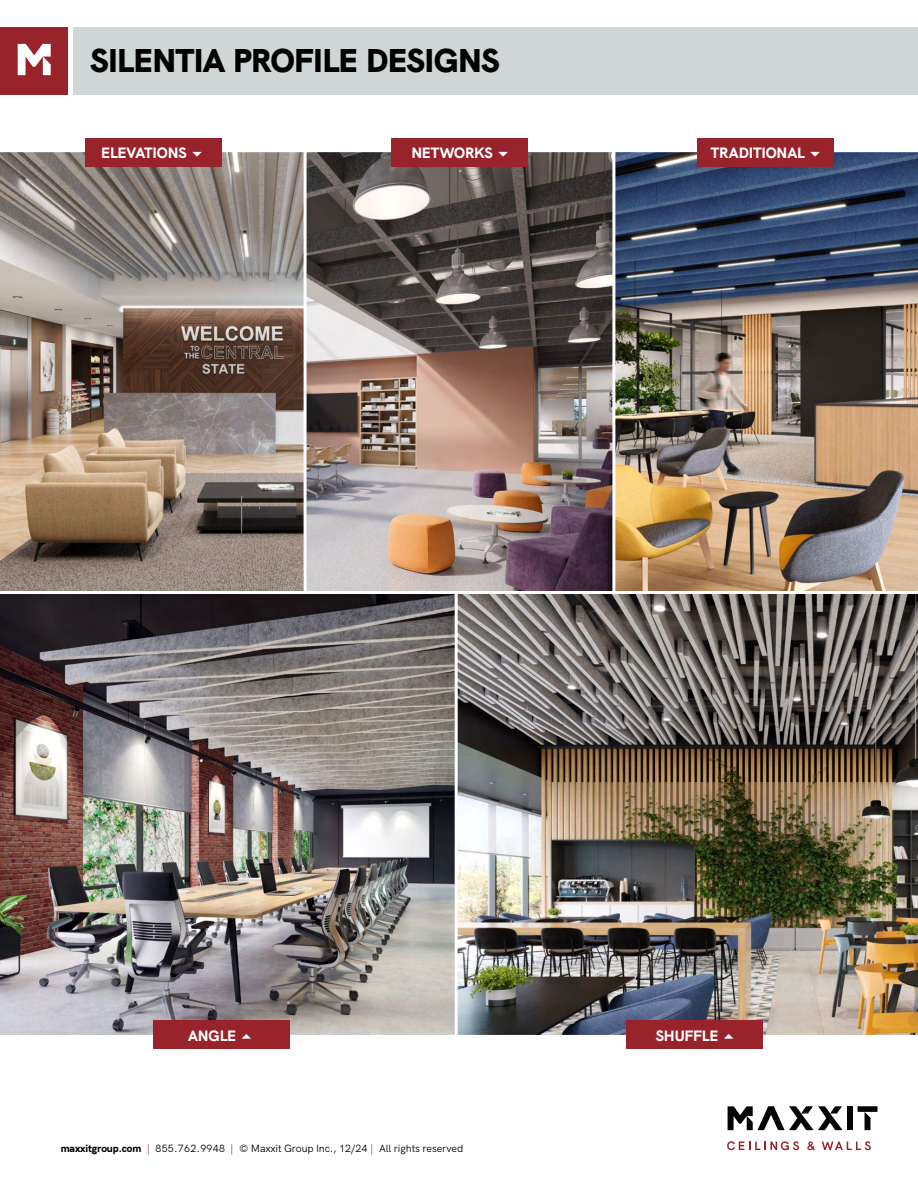
<style>
.page{position:relative;width:918px;height:1188px;background:#fff}
.page>*{position:absolute;margin:0;border:0;box-sizing:border-box;transform-origin:0 0}
.t1{font:900 33px "HK Grotesk";letter-spacing:-.015em;color:#000}
.t2{font:800 15px "HK Grotesk";letter-spacing:-.01em;color:#fff}
.t3{font:10.5px "HK Grotesk";letter-spacing:-.01em;color:#000}
.s1{font-weight:800}
.s2{color:#98232b}
</style>
<div class="page">
<img style="left:0;top:148px;width:302px;height:442px">
<img style="left:617px;top:152px;width:301px;height:438px">
<img style="left:302px;top:152px;width:315px;height:438px">
<img style="left:0;top:590px;width:453px;height:445px">
<img style="left:453px;top:590px;width:465px;height:445px">
<div style="left:85px;top:138px;width:136px;height:28px;background:#98232b"></div>
<div style="left:153px;top:1021px;width:137px;height:28px;background:#98232b"></div>
<div style="left:697px;top:138px;width:137px;height:28px;background:#98232b"></div>
<div style="left:626px;top:1021px;width:137px;height:28px;background:#98232b"></div>
<div style="left:73px;top:27px;width:845px;height:67px;background:#d0d5d6"></div>
<svg style="left:0;top:27px;width:68px;height:67px;background:#a7434a"></svg>
<div style="left:391px;top:138px;width:137px;height:28px;background:#98232b"></div>
<div style="left:847px;top:1106px;width:6px;height:24px;background:#050504"></div>
<svg style="left:858px;top:1106px;width:19px;height:24px"></svg>
<svg style="left:728px;top:1106px;width:115px;height:24px"></svg>
<svg style="left:727px;top:1141px;width:72px;height:9px"></svg>
<svg style="left:807px;top:1141px;width:8px;height:10px"></svg>
<svg style="left:822px;top:1141px;width:49px;height:9px"></svg>
<p class="t1" style="left:90px;top:35px;width:411px">SILENTIA PROFILE DESIGNS</p>
<p class="t2" style="left:101px;top:141px;width:87px">ELEVATIONS</p>
<p class="t2" style="left:411px;top:141px;width:83px">NETWORKS</p>
<p class="t2" style="left:711px;top:141px;width:95px">TRADITIONAL</p>
<p class="t2" style="left:188px;top:1024px;width:50px">ANGLE</p>
<p class="t3" style="left:61px;top:1141px;width:404px"><span class="s1">maxxitgroup.com</span> <span class="s2">|</span> 855.762.9948 <span class="s2">|</span> © Maxxit Group Inc., 12/24 <span class="s2">|</span> All rights reserved</p>
<p class="t2" style="left:656px;top:1024px;width:64px">SHUFFLE</p>
</div>
